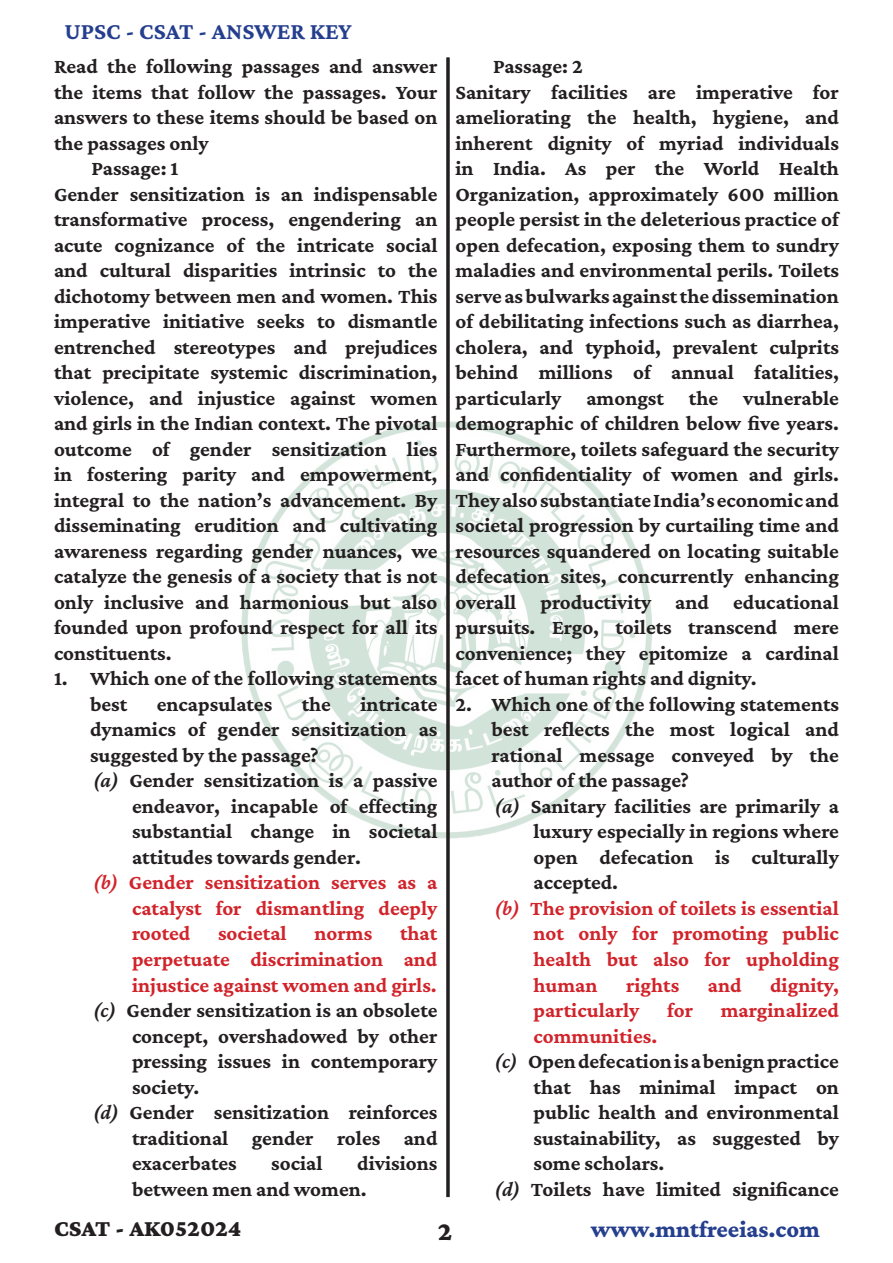
<style>
.page{position:relative;width:893px;height:1263px;background:#fff}
.page>*{position:absolute;margin:0;border:0;box-sizing:border-box;transform-origin:0 0}
.t1{font:900 27px "Crimson Pro";color:#231f20}
.t2{font:700 24px "Crimson Pro";color:#253f8e}
.t3{font:800 24px "Crimson Pro";color:#253f8e}
.t4{font:900 24px "Crimson Pro";color:#231f20}
.Bold_-_Full_Just{font:700 21px/25.5px "Crimson Pro";color:#231f20;text-align:justify}
.t5{font:700 21px/25.5px "Crimson Pro";color:#d1232a;text-align:justify}
.BOLD{font:700 21px "Crimson Pro";color:#231f20}
.s1{font-weight:600;font-style:italic}
</style>
<div class="page">
<img style="left:241px;top:416px;width:411px;height:427px">
<hr style="left:446px;top:58px;width:3px;height:1139px;background:#231f20">
<p class="t2" style="left:64px;top:16px;width:289px">UPSC - CSAT - ANSWER KEY</p>
<p class="Bold_-_Full_Just" style="left:54px;top:53px;width:385px">Read the following passages and answer the items that follow the passages. Your answers to these items should be based on the passages only</p>
<p class="BOLD" style="left:92px;top:155px;width:88px">Passage: 1</p>
<p class="Bold_-_Full_Just" style="left:54px;top:181px;width:385px">Gender sensitization is an indispensable transformative process, engendering an acute cognizance of the intricate social and cultural disparities intrinsic to the dichotomy between men and women. This imperative initiative seeks to dismantle entrenched stereotypes and prejudices that precipitate systemic discrimination, violence, and injustice against women and girls in the Indian context. The pivotal outcome of gender sensitization lies in fostering parity and empowerment, integral to the nation’s advancement. By disseminating erudition and cultivating awareness regarding gender nuances, we catalyze the genesis of a society that is not only inclusive and harmonious but also founded upon profound respect for all its constituents.</p>
<p class="Bold_-_Full_Just" style="left:90px;top:665px;width:349px;text-indent:-36px">1. Which one of the following statements best</p>
<p class="Bold_-_Full_Just" style="left:157px;top:691px;width:117px">encapsulates</p>
<p class="Bold_-_Full_Just" style="left:302px;top:691px;width:31px">the</p>
<p class="Bold_-_Full_Just" style="left:90px;top:691px;width:349px;text-indent:271px">intricate dynamics of gender sensitization as suggested by the passage?</p>
<p class="Bold_-_Full_Just" style="left:132px;top:767px;width:307px;text-indent:-39px"><span class="s1">(a)</span> Gender sensitization is a passive endeavor, incapable of effecting substantial change in societal attitudes towards gender.</p>
<p class="t5" style="left:132px;top:869px;width:307px;text-indent:-39px"><span class="s1">(b)</span> Gender sensitization serves as a catalyst for dismantling deeply rooted</p>
<p class="t5" style="left:132px;top:920px;width:307px;text-indent:268px">that perpetuate discrimination and injustice against women and girls.</p>
<p class="Bold_-_Full_Just" style="left:132px;top:997px;width:307px;text-indent:-39px"><span class="s1">(c)</span> Gender sensitization is an obsolete concept, overshadowed by other pressing issues in contemporary society.</p>
<p class="Bold_-_Full_Just" style="left:132px;top:1099px;width:307px;text-indent:-39px"><span class="s1">(d)</span> Gender sensitization reinforces traditional gender roles and exacerbates</p>
<p class="t5" style="left:218px;top:920px;width:70px">societal</p>
<p class="t5" style="left:314px;top:920px;width:59px">norms</p>
<p class="Bold_-_Full_Just" style="left:132px;top:1150px;width:307px;text-indent:225px">divisions between men and women.</p>
<p class="Bold_-_Full_Just" style="left:271px;top:1150px;width:53px">social</p>
<p class="BOLD" style="left:493px;top:53px;width:91px">Passage: 2</p>
<p class="Bold_-_Full_Just" style="left:455px;top:79px;width:385px">Sanitary facilities are imperative for ameliorating the health, hygiene, and inherent dignity of myriad individuals in India. As per the World Health Organization, approximately 600 million people persist in the deleterious practice of open defecation, exposing them to sundry maladies and environmental perils. Toilets serve as bulwarks against the dissemination of debilitating infections such as diarrhea, cholera, and typhoid, prevalent culprits behind millions of annual fatalities, particularly amongst the vulnerable demographic of children below five years.<br>Furthermore, toilets safeguard the security and confidentiality of women and girls.<br>They also substantiate India’s economic and societal progression by curtailing time and resources squandered on locating suitable defecation sites, concurrently enhancing overall productivity and educational pursuits. Ergo, toilets transcend mere convenience; they epitomize a cardinal facet of human rights and dignity.</p>
<p class="Bold_-_Full_Just" style="left:491px;top:691px;width:349px;text-indent:-36px">2. Which one of the following statements best reflects the most logical and rational message conveyed by the author of the passage?</p>
<p class="Bold_-_Full_Just" style="left:533px;top:793px;width:307px;text-indent:-39px"><span class="s1">(a)</span> Sanitary facilities are primarily a luxury especially in regions where open defecation is culturally accepted.</p>
<p class="t5" style="left:533px;top:895px;width:307px;text-indent:-39px"><span class="s1">(b)</span> The provision of toilets is essential not only for promoting public health but also for upholding human</p>
<p class="t5" style="left:626px;top:971px;width:55px">rights</p>
<p class="t5" style="left:708px;top:971px;width:35px">and</p>
<p class="t5" style="left:770px;top:971px;width:70px">dignity,</p>
<p class="t5" style="left:533px;top:997px;width:108px">particularly</p>
<p class="t5" style="left:667px;top:997px;width:27px">for</p>
<p class="t5" style="left:721px;top:997px;width:120px">marginalized</p>
<p class="t5" style="left:533px;top:1022px;width:125px">communities.</p>
<p class="Bold_-_Full_Just" style="left:533px;top:1048px;width:307px;text-indent:-39px"><span class="s1">(c)</span> Open defecation is a benign practice that has minimal impact on public health and environmental sustainability, as suggested by some scholars.</p>
<p class="Bold_-_Full_Just" style="left:494px;top:1175px;width:346px"><span class="s1">(d)</span> Toilets have limited significance</p>
<p class="t4" style="left:54px;top:1213px;width:189px">CSAT - AK052024</p>
<p class="t1" style="left:438px;top:1214px;width:16px">2</p>
<p class="t3" style="left:591px;top:1214px;width:231px">www.mntfreeias.com</p>
</div>
